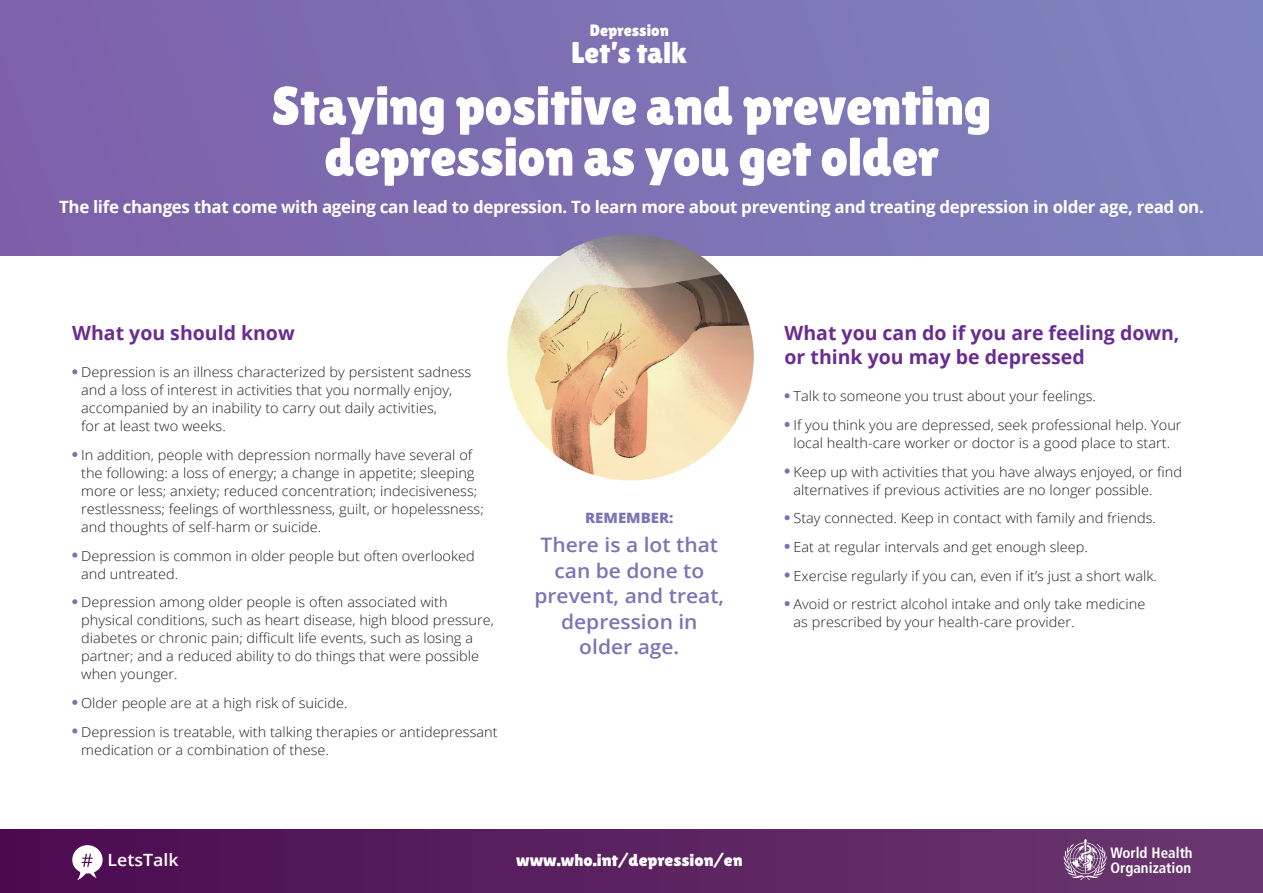
<style>
.page{position:relative;width:1263px;height:893px;background:#fff}
.page>*{position:absolute;margin:0;border:0;box-sizing:border-box;transform-origin:0 0}
.t1{font:54px/51px "Lilita One";letter-spacing:-.01em;color:#fff;text-align:center}
.t2{font:30px "Lilita One";color:#fff}
.t3{font:600 19.95px/25.5px "Open Sans";color:#7b75b7;text-align:center;scale:1.05 1}
.t4{font:700 19.5px/24px "Open Sans";color:#6a2c91}
.t5{font:17.1px "Lilita One";color:#fff;scale:1.05 1}
.t6{font:700 16.95px "Open Sans";letter-spacing:-.02em;color:#fff}
.t7{font:600 16.95px "Open Sans";color:#fff;scale:1.05 1}
.t8{font:16.5px "Lilita One";color:#fff}
.t9{font:700 condensed 15px/15px "Frutiger";color:#fff}
.t10{font:800 14.25px "Open Sans";color:#7b75b7;scale:1.05 1}
.t11{font:300 13.8px/18px "Open Sans";color:#231f20;scale:1.05 1}
</style>
<div class="page">
<div style="left:0;top:829px;width:1263px;height:64px;background:linear-gradient(to right,#4c0a50,#6a3870)"></div>
<svg style="left:72px;top:845px;width:31px;height:35px"></svg>
<div style="left:0;top:0;width:1263px;height:255px;background:linear-gradient(to right,#7d60a9,#7e83bf)"></div>
<img style="left:507px;top:234px;width:247px;height:246px;border-radius:123px">
<svg style="left:1064px;top:839px;width:42px;height:41px;background:#957299"></svg>
<svg style="left:72px;top:369px;width:5px;height:5px"></svg>
<svg style="left:72px;top:452px;width:5px;height:5px"></svg>
<svg style="left:72px;top:552px;width:5px;height:6px"></svg>
<svg style="left:72px;top:599px;width:5px;height:5px"></svg>
<svg style="left:72px;top:700px;width:5px;height:5px"></svg>
<svg style="left:72px;top:728px;width:5px;height:5px"></svg>
<svg style="left:784px;top:393px;width:6px;height:5px"></svg>
<svg style="left:784px;top:422px;width:6px;height:5px"></svg>
<svg style="left:784px;top:468px;width:6px;height:6px"></svg>
<svg style="left:784px;top:515px;width:6px;height:5px"></svg>
<svg style="left:784px;top:544px;width:6px;height:5px"></svg>
<svg style="left:784px;top:572px;width:6px;height:5px"></svg>
<svg style="left:784px;top:601px;width:6px;height:5px"></svg>
<p class="t8" style="left:590px;top:21px;width:80px">Depression</p>
<h2 class="t2" style="left:571px;top:35px;width:117px">Let’s talk</h2>
<h1 class="t1" style="left:271px;top:80px;width:721px">Staying positive and preventing depression as you get older</h1>
<p class="t6" style="left:59px;top:195px;width:1146px">The life changes that come with ageing can lead to depression. To learn more about preventing and treating depression in older age, read on.</p>
<h3 class="t4" style="left:72px;top:321px;width:224px">What you should know</h3>
<p class="t11" style="left:81px;top:363px;width:373px">Depression is an illness characterized by persistent sadness and a loss of interest in activities that you normally enjoy, accompanied by an inability to carry out daily activities,<br>for at least two weeks.</p>
<p class="t11" style="left:81px;top:446px;width:385px">In addition, people with depression normally have several of the following: a loss of energy; a change in appetite; sleeping more or less; anxiety; reduced concentration; indecisiveness; restlessness; feelings of worthlessness, guilt, or hopelessness; and thoughts of self-harm or suicide.</p>
<p class="t11" style="left:81px;top:546px;width:376px">Depression is common in older people but often overlooked and untreated.</p>
<p class="t11" style="left:81px;top:593px;width:395px">Depression among older people is often associated with physical conditions, such as heart disease, high blood pressure, diabetes or chronic pain; difficult life events, such as losing a partner; and a reduced ability to do things that were possible when younger.</p>
<p class="t11" style="left:81px;top:688px;width:398px;line-height:28.7px">Older people are at a high risk of suicide.<br>Depression is treatable, with talking therapies or antidepressant</p>
<p class="t11" style="left:81px;top:740px;width:238px">medication or a combination of these.</p>
<p class="t10" style="left:585px;top:507px;width:86px">REMEMBER:</p>
<h3 class="t3" style="left:534px;top:532px;width:182px">There is a lot that can be done to prevent, and treat, depression in older age.</h3>
<h3 class="t4" style="left:784px;top:321px;width:396px">What you can do if you are feeling down, or think you may be depressed</h3>
<p class="t11" style="left:793px;top:382px;width:371px;line-height:28.7px">Talk to someone you trust about your feelings.<br>If you think you are depressed, seek professional help. Your</p>
<p class="t11" style="left:793px;top:428px;width:372px;line-height:28.7px">local health-care worker or doctor is a good place to start.<br>Keep up with activities that you have always enjoyed, or find</p>
<p class="t11" style="left:793px;top:475px;width:348px;line-height:28.7px">alternatives if previous activities are no longer possible.<br>Stay connected. Keep in contact with family and friends.<br>Eat at regular intervals and get enough sleep.<br>Exercise regularly if you can, even if it’s just a short walk.<br>Avoid or restrict alcohol intake and only take medicine</p>
<p class="t11" style="left:793px;top:613px;width:269px">as prescribed by your health-care provider.</p>
<p class="t7" style="left:107px;top:848px;width:69px">LetsTalk</p>
<p class="t5" style="left:516px;top:850px;width:217px">www.who.int/depression/en</p>
<p class="t9" style="left:1110px;top:845px;width:84px">World Health<br>Organization</p>
</div>
